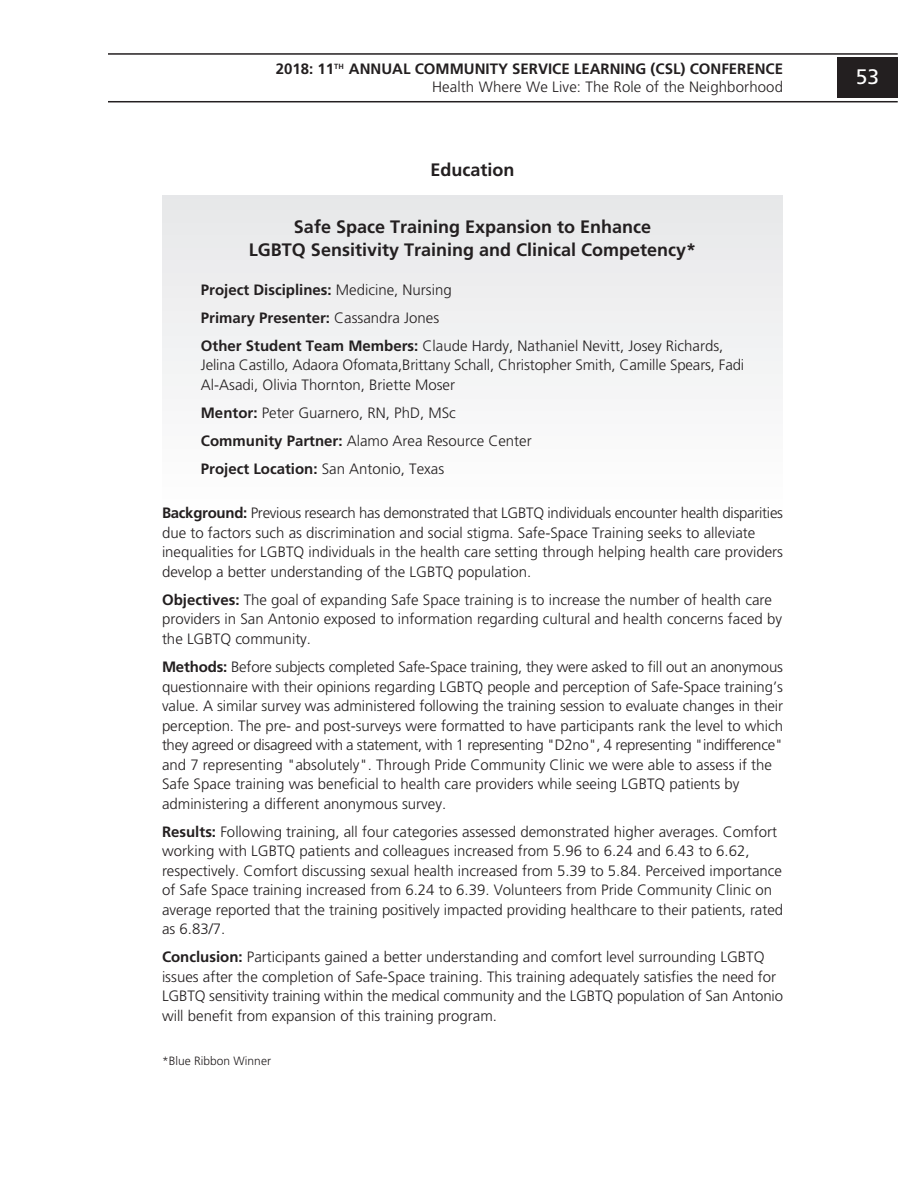
<style>
.page{position:relative;width:918px;height:1188px;background:#fff}
.page>*{position:absolute;margin:0;border:0;box-sizing:border-box;transform-origin:0 0}
.t1{font:21px "Frutiger";color:#fff}
.t2{font:700 18px/22.5px "Frutiger";color:#231f20;text-align:center}
.t3{font:300 15px/19.5px "Frutiger";color:#231f20}
.t4{font:700 15px/18px "Frutiger";color:#231f20;text-align:right}
.t5{font:300 12px "Frutiger";color:#231f20}
.s1{font-weight:300}
.s2{font-weight:700}
</style>
<div class="page">
<hr style="left:108px;top:101px;width:790px;height:1px;background:#231f20">
<hr style="left:108px;top:53px;width:790px;height:2px;background:#231f20">
<div style="left:837px;top:57px;width:61px;height:41px;background:#231f20"></div>
<div style="left:162px;top:198px;width:621px;height:321px;background:#f2f3f4"></div>
<hr style="left:162px;top:196px;width:621px;height:3px;background:#e6e7e9">
<p class="t4" style="left:276px;top:61px;width:509px">2018: 11<sup>TH</sup> ANNUAL COMMUNITY SERVICE LEARNING (CSL) CONFERENCE<br><span class="s1">Health Where We Live: The Role of the Neighborhood</span></p>
<h1 class="t1" style="left:856px;top:68px;width:25px">53</h1>
<p class="t2" style="left:431px;top:160px;width:86px">Education</p>
<p class="t2" style="left:249px;top:217px;width:449px">Safe Space Training Expansion to Enhance<br>LGBTQ Sensitivity Training and Clinical Competency*</p>
<p class="t3" style="left:201px;top:276px;width:524px;line-height:28.2px"><span class="s2">Project Disciplines:</span> Medicine, Nursing<br><span class="s2">Primary Presenter:</span> Cassandra Jones<br><span class="s2">Other Student Team Members:</span> Claude Hardy, Nathaniel Nevitt, Josey Richards,</p>
<p class="t3" style="left:201px;top:357px;width:545px">Jelina Castillo, Adaora Ofomata,Brittany Schall, Christopher Smith, Camille Spears, Fadi<br>Al-Asadi, Olivia Thornton, Briette Moser</p>
<p class="t3" style="left:201px;top:400px;width:332px;line-height:28.2px"><span class="s2">Mentor:</span> Peter Guarnero, RN, PhD, MSc<br><span class="s2">Community Partner:</span> Alamo Area Resource Center<br><span class="s2">Project Location:</span> San Antonio, Texas</p>
<p class="t3" style="left:162px;top:504px;width:623px"><span class="s2">Background:</span> Previous research has demonstrated that LGBTQ individuals encounter health disparities due to factors such as discrimination and social stigma. Safe-Space Training seeks to alleviate inequalities for LGBTQ individuals in the health care setting through helping health care providers develop a better understanding of the LGBTQ population.</p>
<p class="t3" style="left:162px;top:591px;width:622px"><span class="s2">Objectives:</span> The goal of expanding Safe Space training is to increase the number of health care providers in San Antonio exposed to information regarding cultural and health concerns faced by the LGBTQ community.</p>
<p class="t3" style="left:162px;top:658px;width:623px"><span class="s2">Methods:</span> Before subjects completed Safe-Space training, they were asked to fill out an anonymous questionnaire with their opinions regarding LGBTQ people and perception of Safe-Space training’s value. A similar survey was administered following the training session to evaluate changes in their perception. The pre- and post-surveys were formatted to have participants rank the level to which they agreed or disagreed with a statement, with 1 representing "D2no", 4 representing "indifference" and 7 representing "absolutely". Through Pride Community Clinic we were able to assess if the Safe Space training was beneficial to health care providers while seeing LGBTQ patients by administering a different anonymous survey.</p>
<p class="t3" style="left:162px;top:823px;width:623px"><span class="s2">Results:</span> Following training, all four categories assessed demonstrated higher averages. Comfort working with LGBTQ patients and colleagues increased from 5.96 to 6.24 and 6.43 to 6.62, respectively. Comfort discussing sexual health increased from 5.39 to 5.84. Perceived importance of Safe Space training increased from 6.24 to 6.39. Volunteers from Pride Community Clinic on average reported that the training positively impacted providing healthcare to their patients, rated as 6.83/7.</p>
<p class="t3" style="left:162px;top:949px;width:623px"><span class="s2">Conclusion:</span> Participants gained a better understanding and comfort level surrounding LGBTQ issues after the completion of Safe-Space training. This training adequately satisfies the need for LGBTQ sensitivity training within the medical community and the LGBTQ population of San Antonio will benefit from expansion of this training program.</p>
<p class="t5" style="left:162px;top:1056px;width:110px">*Blue Ribbon Winner</p>
</div>
